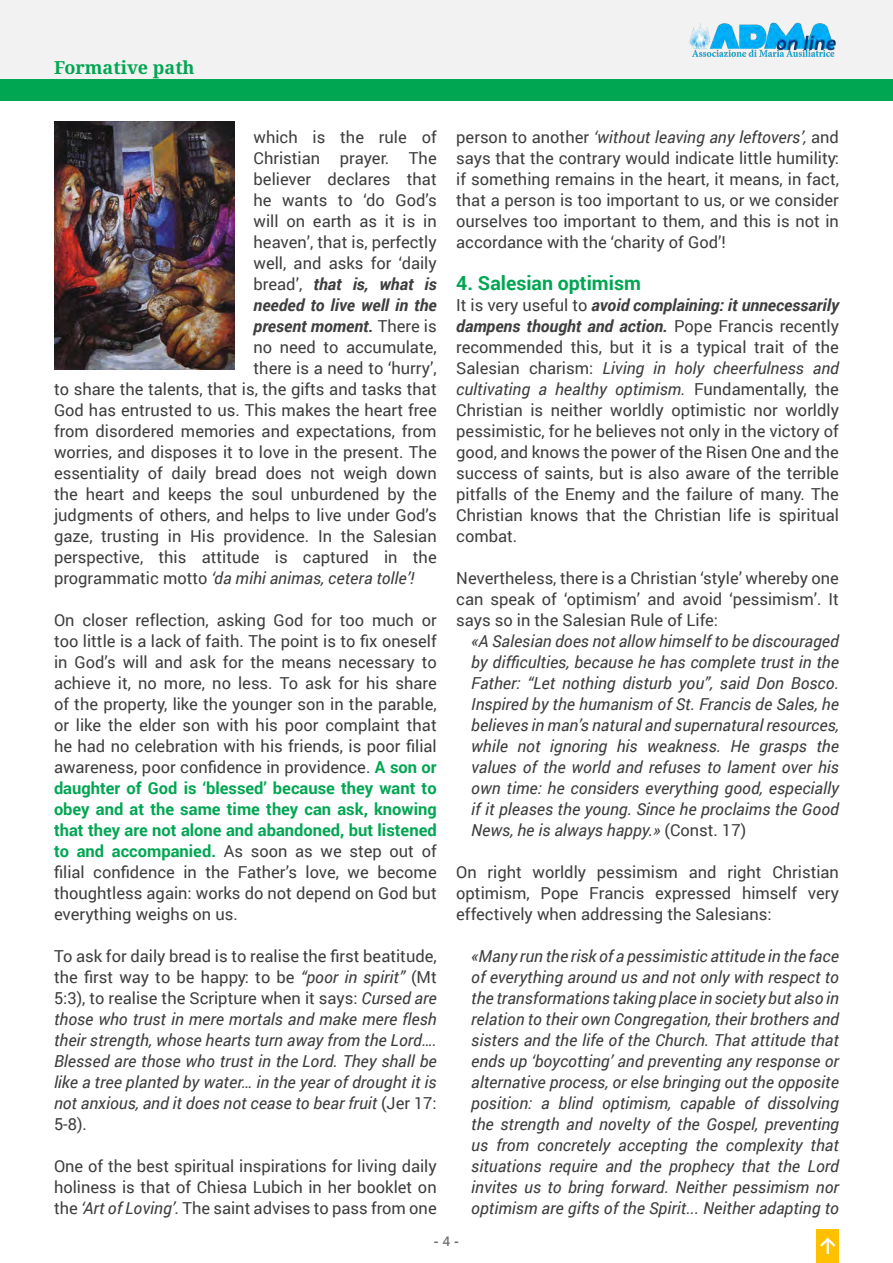
<style>
.page{position:relative;width:893px;height:1263px;background:#fff}
.page>*{position:absolute;margin:0;border:0;box-sizing:border-box;transform-origin:0 0}
.t1{font:700 19.5px "Roboto";color:#00a652}
.t2{font:700 18px "Noto Serif";color:#00a652}
.t3{font:16.5px/21px "Roboto";color:#3e3e3f;text-align:justify}
.t4{font:italic 16.5px/21px "Roboto";color:#3e3e3f;text-align:justify}
.t5{font:italic 700 16.5px "Roboto";color:#3e3e3f}
.t6{font:700 13.5px "Segoe UI";color:#6d6e70}
.s1{font-weight:400;font-style:normal}
.s2{font-style:normal}
.s3{font-weight:700;color:#00a652}
.s4{font-style:italic}
.s5{font-weight:700;font-style:italic}
.s6{font-weight:600}
</style>
<div class="page">
<div style="left:0;top:0;width:893px;height:80px;background:#f2f2f2"></div>
<img style="left:689px;top:22px;width:147px;height:35px">
<div style="left:816px;top:1229px;width:23px;height:34px;background:#ffc000"></div>
<svg style="left:820px;top:1237px;width:16px;height:17px"></svg>
<div style="left:0;top:80px;width:893px;height:20px;background:#00a652"></div>
<img style="left:54px;top:122px;width:180px;height:247px">
<p class="t2" style="left:54px;top:54px;width:142px">Formative path</p>
<p class="t3" style="left:254px;top:126px;width:185px">which is the rule of</p>
<p class="t3" style="left:254px;top:147px;width:185px">Christian prayer. The</p>
<p class="t3" style="left:254px;top:168px;width:185px">believer declares that</p>
<p class="t3" style="left:254px;top:189px;width:185px">he wants to ‘do God’s</p>
<p class="t3" style="left:254px;top:210px;width:185px">will on earth as it is in</p>
<p class="t3" style="left:254px;top:231px;width:185px">heaven’, that is, perfectly</p>
<p class="t3" style="left:254px;top:252px;width:185px">well, and asks for ‘daily</p>
<p class="t5" style="left:254px;top:272px;width:185px"><span class="s1">bread’,</span> that is, what is</p>
<p class="t5" style="left:254px;top:293px;width:185px">needed to live well in the</p>
<p class="t5" style="left:254px;top:314px;width:185px">present moment. <span class="s1">There is</span></p>
<p class="t3" style="left:254px;top:336px;width:185px">no need to accumulate,</p>
<p class="t3" style="left:254px;top:357px;width:185px">there is a need to ‘hurry’,</p>
<p class="t3" style="left:54px;top:378px;width:384px">to share the talents, that is, the gifts and tasks that</p>
<p class="t3" style="left:54px;top:399px;width:384px">God has entrusted to us. This makes the heart free</p>
<p class="t3" style="left:54px;top:420px;width:384px">from disordered memories and expectations, from</p>
<p class="t3" style="left:54px;top:441px;width:384px">worries, and disposes it to love in the present. The</p>
<p class="t3" style="left:54px;top:462px;width:384px">essentiality of daily bread does not weigh down</p>
<p class="t3" style="left:54px;top:483px;width:384px">the heart and keeps the soul unburdened by the</p>
<p class="t3" style="left:54px;top:504px;width:384px">judgments of others, and helps to live under God’s</p>
<p class="t3" style="left:54px;top:525px;width:384px">gaze, trusting in His providence. In the Salesian</p>
<p class="t3" style="left:54px;top:546px;width:384px">perspective, this attitude is captured in the</p>
<p class="t4" style="left:54px;top:567px;width:362px"><span class="s2">programmatic motto</span> ‘da mihi animas, cetera tolle’!</p>
<p class="t3" style="left:54px;top:609px;width:384px">On closer reflection, asking God for too much or too little is a lack of faith. The point is to fix oneself in God’s will and ask for the means necessary to achieve it, no more, no less. To ask for his share of the property, like the younger son in the parable, or like the elder son with his poor complaint that he had no celebration with his friends, is poor filial awareness, poor confidence in providence. <span class="s3">A son or daughter of God is ‘blessed’ because they want to obey and at the same time they can ask, knowing that they are not alone and abandoned, but listened to and accompanied.</span> As soon as we step out of filial confidence in the Father’s love, we become thoughtless again: works do not depend on God but everything weighs on us.</p>
<p class="t4" style="left:54px;top:945px;width:384px"><span class="s2">To ask for daily bread is to realise the first beatitude, the first way to be happy: to be</span> “poor in spirit” <span class="s2">(Mt 5:3), to realise the Scripture when it says:</span> Cursed are those who trust in mere mortals and make mere flesh their strength, whose hearts turn away from the Lord….<br>Blessed are those who trust in the Lord. They shall be like a tree planted by water… in the year of drought it is not anxious, and it does not cease to bear fruit <span class="s2">(Jer 17:<br>5-8).</span></p>
<p class="t3" style="left:54px;top:1155px;width:384px">One of the best spiritual inspirations for living daily holiness is that of Chiesa Lubich in her booklet on the <span class="s4">‘Art of Loving’.</span> The saint advises to pass from one</p>
<p class="t3" style="left:456px;top:126px;width:384px">person to another <span class="s4">‘without leaving any leftovers’,</span> and says that the contrary would indicate little humility: if something remains in the heart, it means, in fact, that a person is too important to us, or we consider ourselves too important to them, and this is not in accordance with the ‘charity of God’!</p>
<p class="t1" style="left:456px;top:269px;width:186px">4. Salesian optimism</p>
<p class="t3" style="left:456px;top:294px;width:384px">It is very useful to <span class="s5">avoid complaining: it unnecessarily dampens thought and action.</span> Pope Francis recently recommended this, but it is a typical trait of the Salesian charism: <span class="s4">Living in holy cheerfulness and cultivating a healthy optimism.</span> Fundamentally, the Christian is neither worldly optimistic nor worldly pessimistic, for he believes not only in the victory of good, and knows the power of the Risen One and the success of saints, but is also aware of the terrible pitfalls of the Enemy and the failure of many. The Christian knows that the Christian life is spiritual combat.</p>
<p class="t3" style="left:456px;top:567px;width:384px">Nevertheless, there is a Christian ‘style’ whereby one can speak of ‘optimism’ and avoid ‘pessimism’. It says so in the Salesian Rule of Life:</p>
<p class="t4" style="left:471px;top:630px;width:369px">«A Salesian does not allow himself to be discouraged by difficulties, because he has complete trust in the Father: “Let nothing disturb you”, said Don Bosco.<br>Inspired by the humanism of St. Francis de Sales, he believes in man’s natural and supernatural resources, while not ignoring his weakness. He grasps the values of the world and refuses to lament over his own time: he considers everything good, especially if it pleases the young. Since he proclaims the Good News, he is always happy.» <span class="s2">(Const. 17)</span></p>
<p class="t3" style="left:456px;top:861px;width:384px">On right worldly pessimism and right Christian optimism, Pope Francis expressed himself very effectively when addressing the Salesians:</p>
<p class="t4" style="left:471px;top:945px;width:369px">«Many run the risk of a pessimistic attitude in the face of everything around us and not only with respect to the transformations taking place in society but also in relation to their own Congregation, their brothers and sisters and the life of the Church. That attitude that ends up ‘boycotting’ and preventing any response or alternative process, or else bringing out the opposite position: a blind optimism, capable of dissolving the strength and novelty of the Gospel, preventing us from concretely accepting the complexity that situations require and the prophecy that the Lord invites us to bring forward. Neither pessimism nor optimism are gifts of the Spirit... Neither adapting to</p>
<p class="t6" style="left:434px;top:1229px;width:27px">- <span class="s6">4</span> -</p>
</div>
